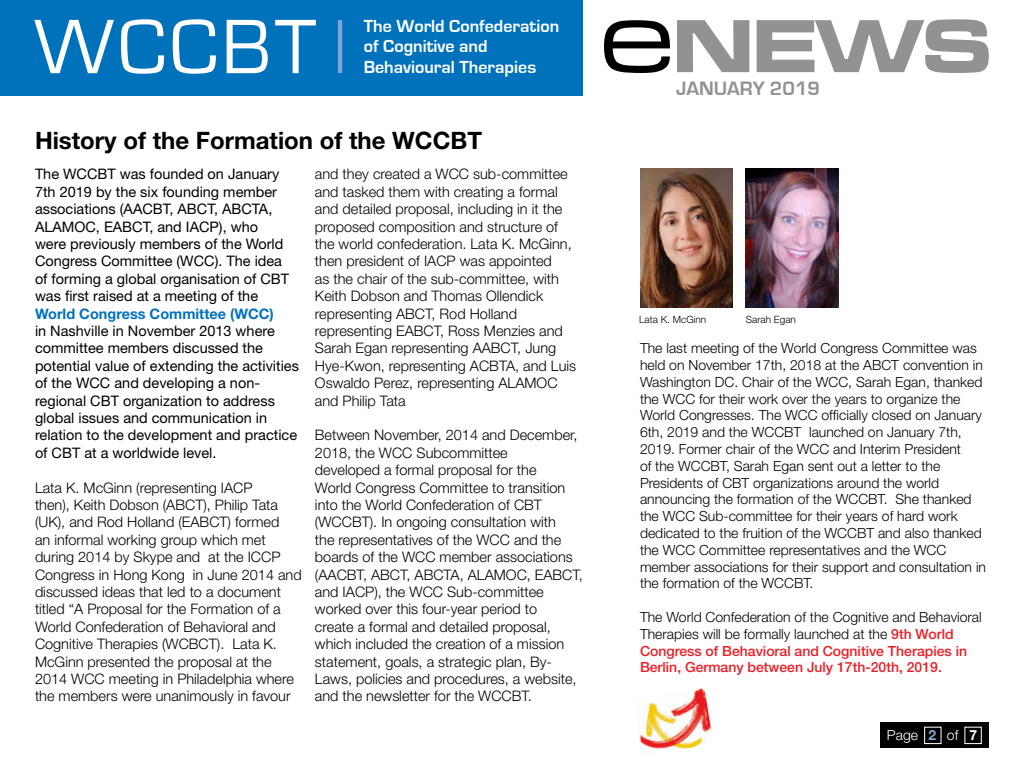
<style>
.page{position:relative;width:1024px;height:768px;background:#fff}
.page>*{position:absolute;margin:0;border:0;box-sizing:border-box;transform-origin:0 0}
.t1{font:80px "Eurostile";letter-spacing:.05em;color:#fff}
.t2{font:78px "Microgramma Becker Bold Extd";color:#929292}
.t3{font:700 24px "Helvetica Neue";color:#000}
.t4{font:700 20px "Eurostile";color:#929292}
.t5{font:700 18px/20.5px "Eurostile";color:#fff}
.t6{font:300 14.5px/17.4px "Helvetica Neue";color:#000}
.t7{font:14.5px/17.4px "Helvetica Neue";color:#000}
.t8{font:700 14.5px "Helvetica Neue";color:#0072bc}
.t9{font:300 14px/16.8px "Helvetica Neue";color:#000}
.t10{font:500 14px/16.8px "Helvetica Neue";color:#ed1d24}
.t11{font:300 14px "Helvetica Neue";color:#fff}
.t12{font:300 10px "Helvetica Neue";color:#000}
.s1{font-family:"Microgramma Becker Med Extd";font-size:111px;color:#000}
.s2{font-weight:300;color:#000}
.s3{font-weight:700;color:#7da7d8}
.s4{font-weight:700}
</style>
<div class="page">
<div style="left:880px;top:722px;width:108px;height:26px;background:#000"></div>
<div style="left:924px;top:727px;width:17px;height:17px;border:1px solid #fff"></div>
<div style="left:964px;top:727px;width:18px;height:17px;border:1px solid #fff"></div>
<div style="left:0;top:0;width:583px;height:96px;background:#0072bc"></div>
<hr style="left:338px;top:20px;width:4px;height:53px;background:#7da7d8">
<img style="left:746px;top:168px;width:93px;height:140px">
<img style="left:639px;top:688px;width:72px;height:61px">
<img style="left:640px;top:168px;width:93px;height:140px">
<h1 class="t1" style="left:34px;top:4px;width:283px">WCCBT</h1>
<p class="t5" style="left:364px;top:16px;width:197px">The World Confederation of Cognitive and<br>Behavioural Therapies</p>
<h2 class="t2" style="left:601px;top:-7px;width:391px"><span class="s1">e</span>NEWS</h2>
<h3 class="t4" style="left:676px;top:78px;width:146px">JANUARY 2019</h3>
<h3 class="t3" style="left:35px;top:125px;width:449px">History of the Formation of the WCCBT</h3>
<p class="t7" style="left:35px;top:165px;width:256px">The WCCBT was founded on January 7th 2019 by the six founding member associations (AACBT, ABCT, ABCTA, ALAMOC, EABCT, and IACP), who were previously members of the World Congress Committee (WCC). The idea of forming a global organisation of CBT was first raised at a meeting of the</p>
<p class="t8" style="left:35px;top:304px;width:240px">World Congress Committee (WCC)</p>
<p class="t7" style="left:35px;top:322px;width:265px">in Nashville in November 2013 where committee members discussed the potential value of extending the activities of the WCC and developing a non&shy;regional CBT organization to address global issues and communication in relation to the development and practice of CBT at a worldwide level.</p>
<p class="t6" style="left:35px;top:478px;width:268px">Lata K. McGinn (representing IACP<br>then), Keith Dobson (ABCT), Philip Tata (UK), and Rod Holland (EABCT) formed<br>an informal working group which met during 2014 by Skype and at the ICCP Congress in Hong Kong in June 2014 and discussed ideas that led to a document titled “A Proposal for the Formation of a World Confederation of Behavioral and Cognitive Therapies (WCBCT). Lata K.<br>McGinn presented the proposal at the 2014 WCC meeting in Philadelphia where the members were unanimously in favour</p>
<p class="t6" style="left:315px;top:165px;width:263px">and they created a WCC sub-committee and tasked them with creating a formal and detailed proposal, including in it the proposed composition and structure of the world confederation. Lata K. McGinn, then president of IACP was appointed<br>as the chair of the sub-committee, with Keith Dobson and Thomas Ollendick representing ABCT, Rod Holland representing EABCT, Ross Menzies and Sarah Egan representing AABCT, Jung Hye-Kwon, representing ACBTA, and Luis Oswaldo Perez, representing ALAMOC and Philip Tata</p>
<p class="t6" style="left:315px;top:426px;width:269px">Between November, 2014 and December, 2018, the WCC Subcommittee<br>developed a formal proposal for the<br>World Congress Committee to transition into the World Confederation of CBT (WCCBT). In ongoing consultation with<br>the representatives of the WCC and the boards of the WCC member associations (AACBT, ABCT, ABCTA, ALAMOC, EABCT, and IACP), the WCC Sub-committee worked over this four-year period to<br>create a formal and detailed proposal, which included the creation of a mission statement, goals, a strategic plan, By-Laws, policies and procedures, a website, and the newsletter for the WCCBT.</p>
<p class="t12" style="left:639px;top:313px;width:69px">Lata K. McGinn</p>
<p class="t12" style="left:746px;top:313px;width:52px">Sarah Egan</p>
<p class="t9" style="left:640px;top:340px;width:348px">The last meeting of the World Congress Committee was held on November 17th, 2018 at the ABCT convention in Washington DC. Chair of the WCC, Sarah Egan, thanked the WCC for their work over the years to organize the World Congresses. The WCC officially closed on January 6th, 2019 and the WCCBT launched on January 7th, 2019. Former chair of the WCC and Interim President<br>of the WCCBT, Sarah Egan sent out a letter to the Presidents of CBT organizations around the world announcing the formation of the WCCBT. She thanked the WCC Sub-committee for their years of hard work dedicated to the fruition of the WCCBT and also thanked the WCC Committee representatives and the WCC member associations for their support and consultation in the formation of the WCCBT.</p>
<p class="t10" style="left:640px;top:609px;width:343px"><span class="s2">The World Confederation of the Cognitive and Behavioral Therapies will be formally launched at the</span> 9th World Congress of Behavioral and Cognitive Therapies in Berlin, Germany between July 17th-20th, 2019.</p>
<p class="t11" style="left:887px;top:727px;width:92px">Page <span class="s3">2</span> of <span class="s4">7</span></p>
</div>
